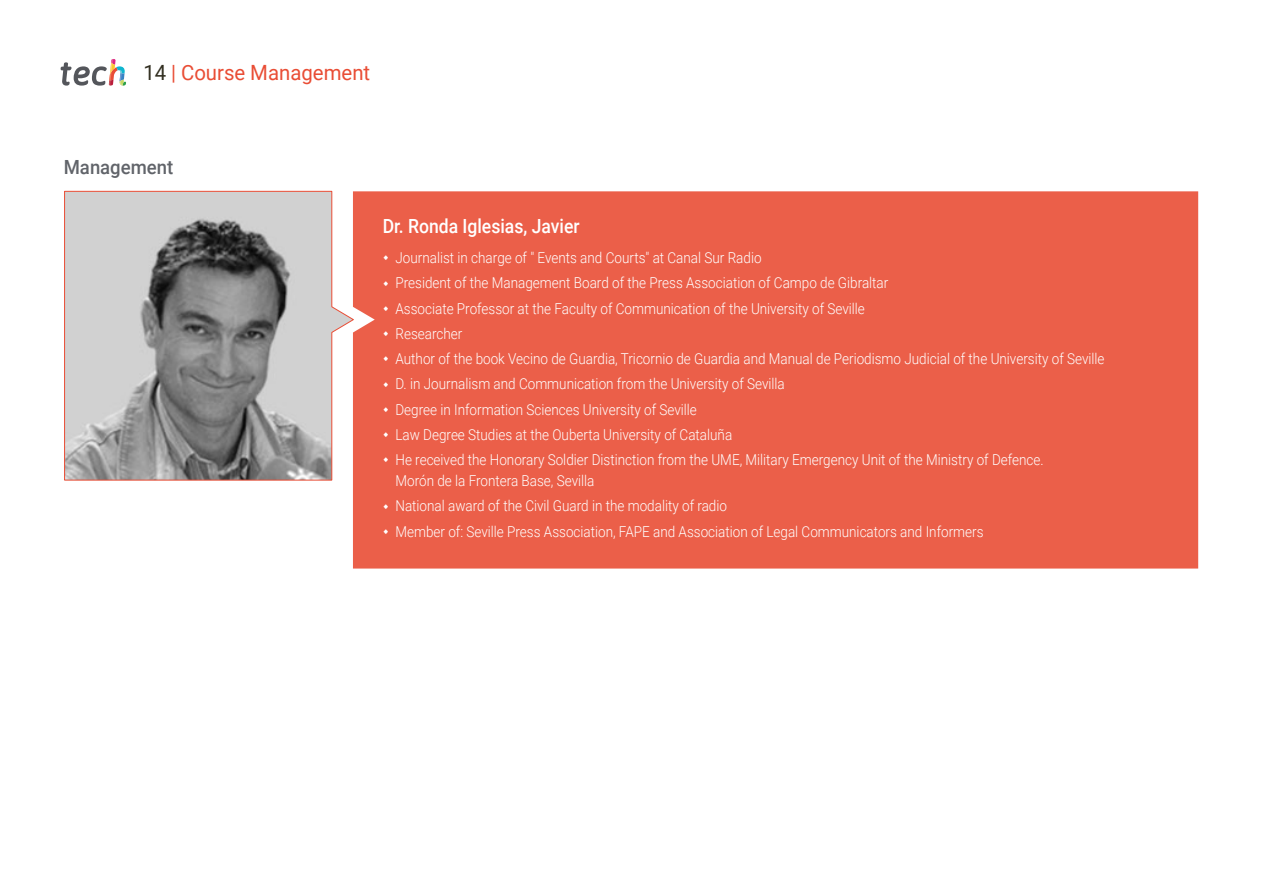
<style>
.page{position:relative;width:1263px;height:893px;background:#fff}
.page>*{position:absolute;margin:0;border:0;box-sizing:border-box;transform-origin:0 0}
.t1{font:21px "Roboto";color:#e94d35}
.t2{font:500 19.5px "Roboto";color:#fff;scale:.9 1}
.t3{font:500 19.5px "Roboto";color:#61646a;scale:.95 1}
.t4{font:300 15px/25.2px "Roboto";color:#fff;scale:.9 1}
.s1{color:#312e20}
</style>
<div class="page">
<svg style="left:61px;top:59px;width:65px;height:27px"></svg>
<div style="left:353px;top:191px;width:845px;height:378px;background:#eb5f49"></div>
<svg style="left:64px;top:191px;width:290px;height:289px"></svg>
<svg style="left:384px;top:255px;width:4px;height:5px"></svg>
<svg style="left:384px;top:281px;width:4px;height:5px"></svg>
<svg style="left:384px;top:306px;width:4px;height:5px"></svg>
<svg style="left:384px;top:331px;width:4px;height:5px"></svg>
<svg style="left:384px;top:356px;width:4px;height:5px"></svg>
<svg style="left:384px;top:382px;width:4px;height:5px"></svg>
<svg style="left:384px;top:407px;width:4px;height:5px"></svg>
<svg style="left:384px;top:432px;width:4px;height:5px"></svg>
<svg style="left:384px;top:457px;width:4px;height:5px"></svg>
<svg style="left:384px;top:504px;width:4px;height:5px"></svg>
<svg style="left:384px;top:529px;width:4px;height:5px"></svg>
<h1 class="t1" style="left:144px;top:57px;width:228px"><span class="s1">14</span> | Course Management</h1>
<h2 class="t3" style="left:64px;top:154px;width:117px">Management</h2>
<h2 class="t2" style="left:383px;top:212px;width:220px">Dr. Ronda Iglesias, Javier</h2>
<p class="t4" style="left:395px;top:244px;width:789px">Journalist in charge of " Events and Courts" at Canal Sur Radio<br>President of the Management Board of the Press Association of Campo de Gibraltar<br>Associate Professor at the Faculty of Communication of the University of Seville<br>Researcher<br>Author of the book Vecino de Guardia, Tricornio de Guardia and Manual de Periodismo Judicial of the University of Seville D. in Journalism and Communication from the University of Sevilla<br>Degree in Information Sciences University of Seville<br>Law Degree Studies at the Ouberta University of Cataluña<br>He received the Honorary Soldier Distinction from the UME, Military Emergency Unit of the Ministry of Defence.</p>
<p class="t4" style="left:395px;top:468px;width:655px">Morón de la Frontera Base, Sevilla<br>National award of the Civil Guard in the modality of radio<br>Member of: Seville Press Association, FAPE and Association of Legal Communicators and Informers</p>
</div>
